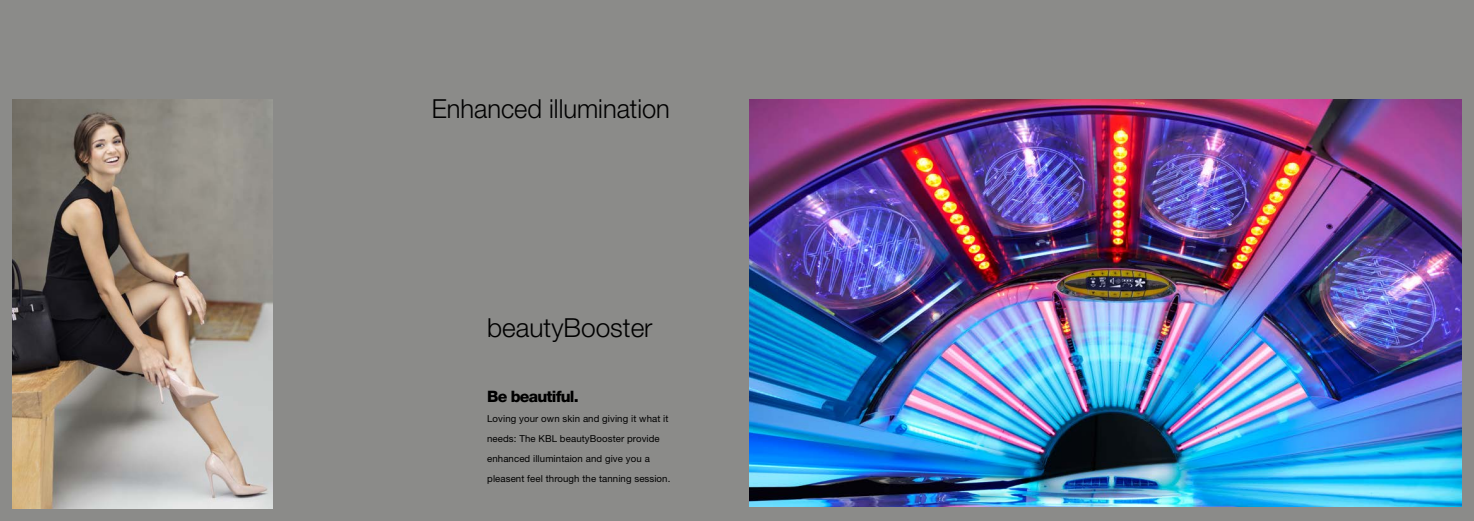
<style>
.page{position:relative;width:1474px;height:521px;background:#fff}
.page>*{position:absolute;margin:0;border:0;box-sizing:border-box;transform-origin:0 0}
.t1{font:300 26.25px "Helvetica Neue LT Std";color:#000}
.t2{font:800 15.75px "Helvetica Neue LT Std";letter-spacing:-.05em;color:#000}
.t3{font:9.62px/20.1px "Helvetica Neue LT Std";letter-spacing:.01em;color:#000}
</style>
<div class="page">
<div style="left:0;top:0;width:1473px;height:521px;background:#8b8b89"></div>
<img style="left:12px;top:99px;width:261px;height:409px">
<img style="left:749px;top:99px;width:712px;height:407px">
<h1 class="t1" style="left:432px;top:93px;width:240px">Enhanced illumination</h1>
<h1 class="t1" style="left:487px;top:312px;width:167px">beautyBooster</h1>
<h2 class="t2" style="left:487px;top:387px;width:93px">Be beautiful.</h2>
<p class="t3" style="left:487px;top:408px;width:185px">Loving your own skin and giving it what it needs: The KBL beautyBooster provide enhanced illumintaion and give you a pleasent feel through the tanning session.</p>
</div>
